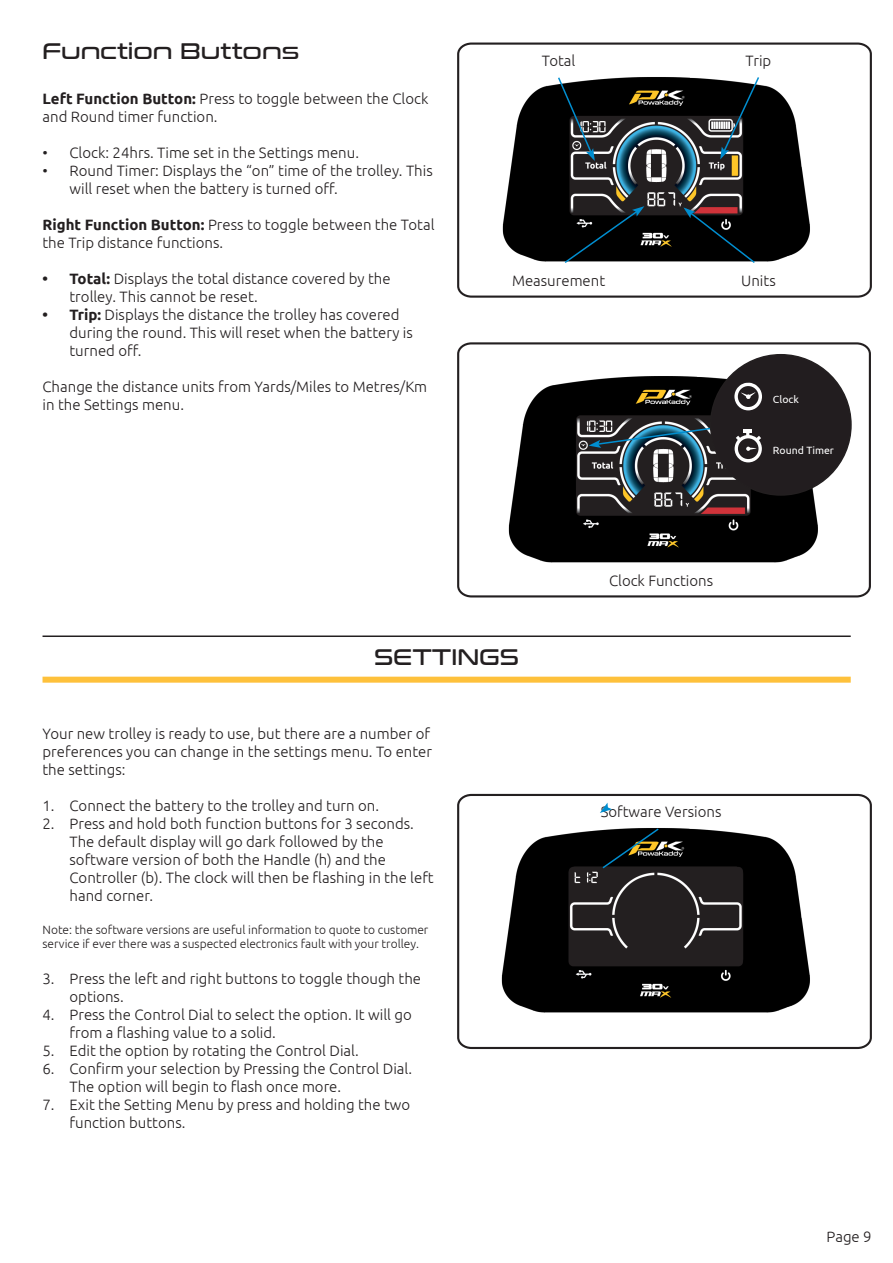
<style>
.page{position:relative;width:893px;height:1263px;background:#fff}
.page>*{position:absolute;margin:0;border:0;box-sizing:border-box;transform-origin:0 0}
.t1{font:22.5px "Conthrax Rg";color:#231f20}
.t2{font:300 15px/18px "Ubuntu";color:#231f20}
.t3{font:300 12px/14.4px "Ubuntu";color:#231f20}
.t4{font:10.5px "Ubuntu";color:#fff}
.s1{font-weight:700}
</style>
<div class="page">
<svg style="left:457px;top:42px;width:415px;height:256px"></svg>
<svg style="left:457px;top:342px;width:414px;height:256px"></svg>
<div style="left:43px;top:677px;width:808px;height:6px;background:#fec13b"></div>
<hr style="left:43px;top:635px;width:808px;height:2px;background:#231f20">
<svg style="left:457px;top:793px;width:415px;height:257px"></svg>
<svg style="left:557px;top:76px;width:39px;height:85px;background:#2c3135"></svg>
<svg style="left:720px;top:75px;width:40px;height:84px;background:#303537"></svg>
<svg style="left:683px;top:207px;width:73px;height:58px;background:#211c1f"></svg>
<svg style="left:563px;top:206px;width:81px;height:58px;background:#14181b"></svg>
<div style="left:711px;top:355px;width:140px;height:140px;background:#221d1f;border-radius:50%"></div>
<svg style="left:734px;top:383px;width:28px;height:27px"></svg>
<svg style="left:735px;top:429px;width:27px;height:33px"></svg>
<svg style="left:589px;top:425px;width:126px;height:23px;background:#405c6a"></svg>
<svg style="left:600px;top:803px;width:12px;height:10px"></svg>
<svg style="left:601px;top:827px;width:59px;height:43px;background:#21231c"></svg>
<p class="t1" style="left:43px;top:34px;width:258px">Function Buttons</p>
<p class="t2" style="left:43px;top:89px;width:387px"><span class="s1">Left Function Button:</span> Press to toggle between the Clock and Round timer function.</p>
<p class="t2" style="left:43px;top:143px;width:318px">• Clock: 24hrs. Time set in the Settings menu.</p>
<p class="t2" style="left:70px;top:161px;width:365px;text-indent:-27px">• Round Timer: Displays the “on” time of the trolley. This will reset when the battery is turned off.</p>
<p class="t2" style="left:43px;top:215px;width:393px"><span class="s1">Right Function Button:</span> Press to toggle between the Total the Trip distance functions.</p>
<p class="t2" style="left:70px;top:269px;width:323px;text-indent:-27px"><span class="s1">• Total:</span> Displays the total distance covered by the trolley. This cannot be reset.</p>
<p class="t2" style="left:70px;top:305px;width:345px;text-indent:-27px"><span class="s1">• Trip:</span> Displays the distance the trolley has covered during the round. This will reset when the battery is turned off.</p>
<p class="t2" style="left:43px;top:377px;width:386px">Change the distance units from Yards/Miles to Metres/Km in the Settings menu.</p>
<p class="t2" style="left:542px;top:51px;width:35px">Total</p>
<p class="t2" style="left:746px;top:51px;width:27px">Trip</p>
<p class="t2" style="left:512px;top:271px;width:95px">Measurement</p>
<p class="t2" style="left:741px;top:271px;width:36px">Units</p>
<p class="t4" style="left:773px;top:393px;width:27px">Clock</p>
<p class="t2" style="left:609px;top:571px;width:106px">Clock Functions</p>
<p class="t4" style="left:773px;top:444px;width:63px">Round Timer</p>
<p class="t1" style="left:374px;top:640px;width:147px">SETTINGS</p>
<p class="t2" style="left:43px;top:725px;width:391px">Your new trolley is ready to use, but there are a number of preferences you can change in the settings menu. To enter the settings:</p>
<p class="t2" style="left:43px;top:797px;width:338px">1. Connect the battery to the trolley and turn on.</p>
<p class="t2" style="left:70px;top:815px;width:366px;text-indent:-27px">2. Press and hold both function buttons for 3 seconds.<br>The default display will go dark followed by the software version of both the Handle (h) and the Controller (b). The clock will then be flashing in the left hand corner.</p>
<p class="t3" style="left:43px;top:922px;width:387px">Note: the software versions are useful information to quote to customer service if ever there was a suspected electronics fault with your trolley.</p>
<p class="t2" style="left:70px;top:969px;width:353px;text-indent:-27px">3. Press the left and right buttons to toggle though the options.</p>
<p class="t2" style="left:70px;top:1005px;width:344px;text-indent:-27px">4. Press the Control Dial to select the option. It will go from a flashing value to a solid.</p>
<p class="t2" style="left:43px;top:1041px;width:318px">5. Edit the option by rotating the Control Dial.</p>
<p class="t2" style="left:70px;top:1059px;width:344px;text-indent:-27px">6. Confirm your selection by Pressing the Control Dial.<br>The option will begin to flash once more.</p>
<p class="t2" style="left:70px;top:1095px;width:342px;text-indent:-27px">7. Exit the Setting Menu by press and holding the two function buttons.</p>
<p class="t2" style="left:601px;top:803px;width:122px">Software Versions</p>
<p class="t2" style="left:827px;top:1227px;width:47px">Page 9</p>
</div>
